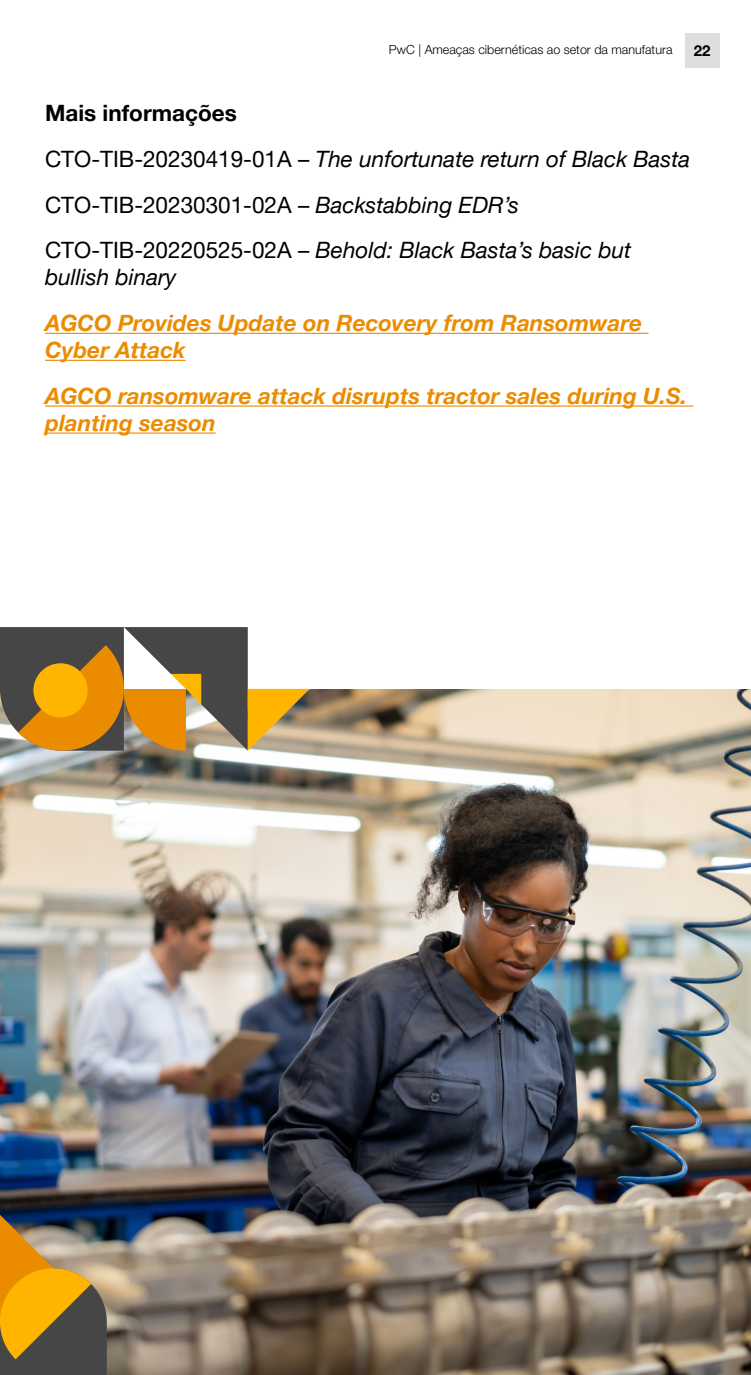
<style>
.page{position:relative;width:751px;height:1375px;background:#fff}
.page>*{position:absolute;margin:0;border:0;box-sizing:border-box;transform-origin:0 0}
.t1{font:italic 22.5px/45.8px "Helvetica Neue LT Pro";color:#000}
.t2{font:italic 700 22.5px/27px "Helvetica Neue LT Pro";color:#eb8c00}
.t3{font:700 15px "Helvetica Neue LT Pro";color:#000}
.t4{font:300 12.5px "Helvetica Neue LT Pro";color:#000}
.s1{font-weight:700;font-style:normal}
.s2{font-style:normal}
</style>
<div class="page">
<div style="left:684px;top:33px;width:35px;height:34px;background:#dedede"></div>
<hr style="left:45px;top:333px;width:603px;height:1px;background:#eb8c00">
<hr style="left:45px;top:360px;width:140px;height:1px;background:#eb8c00">
<hr style="left:45px;top:406px;width:647px;height:1px;background:#eb8c00">
<hr style="left:45px;top:433px;width:170px;height:1px;background:#eb8c00">
<img style="left:0;top:690px;width:750px;height:685px">
<svg style="left:0;top:627px;width:309px;height:124px"></svg>
<svg style="left:0;top:1215px;width:107px;height:160px"></svg>
<p class="t4" style="left:388px;top:42px;width:285px">PwC | Ameaças cibernéticas ao setor da manufatura</p>
<p class="t3" style="left:693px;top:41px;width:18px">22</p>
<p class="t1" style="left:45px;top:90px;width:646px"><span class="s1">Mais informações<br></span><span class="s2">CTO-TIB-20230419-01A –</span> The unfortunate return of Black Basta <span class="s2">CTO-TIB-20230301-02A –</span> Backstabbing EDR’s <span class="s2">CTO-TIB-20220525-02A –</span> Behold: Black Basta’s basic but</p>
<p class="t1" style="left:45px;top:254px;width:133px">bullish binary</p>
<p class="t2" style="left:45px;top:309px;width:598px">AGCO Provides Update on Recovery from Ransomware<br>Cyber Attack</p>
<p class="t2" style="left:45px;top:382px;width:643px">AGCO ransomware attack disrupts tractor sales during U.S. planting season</p>
</div>
